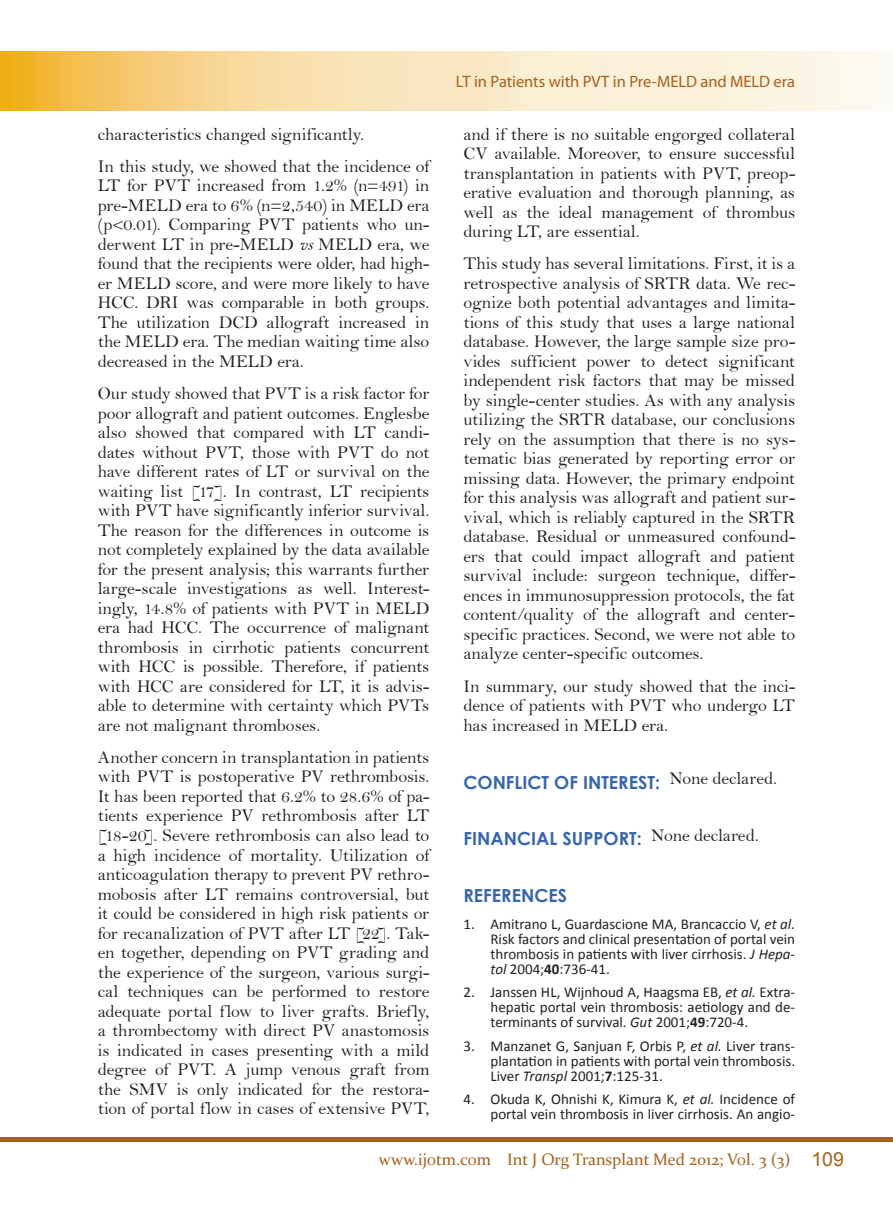
<style>
.page{position:relative;width:893px;height:1212px;background:#fff}
.page>*{position:absolute;margin:0;border:0;box-sizing:border-box;transform-origin:0 0}
.Body{font:18px/19.5px "Bell";letter-spacing:-.01em;color:#231f20;text-align:justify}
.Heading{font:700 18px "Century Gothic";color:#3665b0}
.t1{font:16.5px "Constantia";color:#a6611c}
.Running_Title{font:16.5px "Myriad Pro";letter-spacing:-.005em;color:#a6611c}
.t2{font:15px/15px "Calibri";color:#231f20;text-align:justify}
.s1{font-family:"Bell MT Italic"}
.s2{font-style:italic}
.s3{font-weight:700}
.s4{font-family:"Arial";font-size:19.5px}
</style>
<div class="page">
<div style="left:0;top:1137px;width:893px;height:5px;background:#a6611c"></div>
<img style="left:0;top:52px;width:886px;height:59px">
<p class="Body" style="left:98px;top:124px;width:268px">characteristics changed significantly.</p>
<p class="Body" style="left:98px;top:156px;width:333px">In this study, we showed that the incidence of LT for PVT increased from 1.2% (n=491) in pre-MELD era to 6% (n=2,540) in MELD era (p&lt;0.01). Comparing PVT patients who un&shy;derwent LT in pre-MELD <span class="s1">vs</span> MELD era, we found that the recipients were older, had high&shy;er MELD score, and were more likely to have HCC. DRI was comparable in both groups.<br>The utilization DCD allograft increased in the MELD era. The median waiting time also decreased in the MELD era.</p>
<p class="Body" style="left:98px;top:384px;width:333px">Our study showed that PVT is a risk factor for poor allograft and patient outcomes. Englesbe also showed that compared with LT candi&shy;dates without PVT, those with PVT do not have different rates of LT or survival on the waiting list [17]. In contrast, LT recipients with PVT have significantly inferior survival.<br>The reason for the differences in outcome is not completely explained by the data available for the present analysis; this warrants further large-scale investigations as well. Interest&shy;ingly, 14.8% of patients with PVT in MELD era had HCC. The occurrence of malignant thrombosis in cirrhotic patients concurrent with HCC is possible. Therefore, if patients with HCC are considered for LT, it is advis&shy;able to determine with certainty which PVTs are not malignant thromboses.</p>
<p class="Body" style="left:98px;top:747px;width:333px">Another concern in transplantation in patients with PVT is postoperative PV rethrombosis.<br>It has been reported that 6.2% to 28.6% of pa&shy;tients experience PV rethrombosis after LT [18-20]. Severe rethrombosis can also lead to a high incidence of mortality. Utilization of anticoagulation therapy to prevent PV rethro&shy;mobosis after LT remains controversial, but it could be considered in high risk patients or for recanalization of PVT after LT [22]. Tak&shy;en together, depending on PVT grading and the experience of the surgeon, various surgi&shy;cal techniques can be performed to restore adequate portal flow to liver grafts. Briefly, a thrombectomy with direct PV anastomosis is indicated in cases presenting with a mild degree of PVT. A jump venous graft from the SMV is only indicated for the restora&shy;tion of portal flow in cases of extensive PVT,</p>
<p class="Running_Title" style="left:456px;top:72px;width:341px">LT in Patients with PVT in Pre-MELD and MELD era</p>
<p class="Body" style="left:463px;top:124px;width:333px">and if there is no suitable engorged collateral CV available. Moreover, to ensure successful transplantation in patients with PVT, preop&shy;erative evaluation and thorough planning, as well as the ideal management of thrombus during LT, are essential.</p>
<p class="Body" style="left:463px;top:254px;width:333px">This study has several limitations. First, it is a retrospective analysis of SRTR data. We rec&shy;ognize both potential advantages and limita&shy;tions of this study that uses a large national database. However, the large sample size pro&shy;vides sufficient power to detect significant independent risk factors that may be missed by single-center studies. As with any analysis utilizing the SRTR database, our conclusions rely on the assumption that there is no sys&shy;tematic bias generated by reporting error or missing data. However, the primary endpoint for this analysis was allograft and patient sur&shy;vival, which is reliably captured in the SRTR database. Residual or unmeasured confound&shy;ers that could impact allograft and patient survival include: surgeon technique, differ&shy;ences in immunosuppression protocols, the fat content/quality of the allograft and center&shy;specific practices. Second, we were not able to analyze center-specific outcomes.</p>
<p class="Body" style="left:463px;top:676px;width:333px">In summary, our study showed that the inci&shy;dence of patients with PVT who undergo LT has increased in MELD era.</p>
<p class="Heading" style="left:463px;top:768px;width:315px">CONFLICT OF INTEREST: <sup>None</sup> <sup>declared.</sup></p>
<p class="Heading" style="left:463px;top:825px;width:297px">FINANCIAL SUPPORT: <sup>None</sup> <sup>declared.</sup></p>
<p class="Heading" style="left:463px;top:882px;width:105px">REFERENCES</p>
<p class="t2" style="left:490px;top:916px;width:306px;text-indent:-27px">1. Amitrano L, Guardascione MA, Brancaccio V, <span class="s2">et al.<br></span>Risk factors and clinical presentation of portal vein thrombosis in patients with liver cirrhosis. <span class="s2">J Hepa&shy;tol</span> 2004;<span class="s3">40</span>:736-41.</p>
<p class="t2" style="left:490px;top:984px;width:306px;text-indent:-27px">2. Janssen HL, Wijnhoud A, Haagsma EB, <span class="s2">et al.</span> Extra&shy;hepatic portal vein thrombosis: aetiology and de&shy;terminants of survival. <span class="s2">Gut</span> 2001;<span class="s3">49</span>:720-4.</p>
<p class="t2" style="left:490px;top:1038px;width:306px;text-indent:-27px">3. Manzanet G, Sanjuan F, Orbis P, <span class="s2">et al.</span> Liver trans&shy;plantation in patients with portal vein thrombosis.<br>Liver <span class="s2">Transpl</span> 2001;<span class="s3">7</span>:125-31.</p>
<p class="t2" style="left:463px;top:1091px;width:333px;text-align:right">4. Okuda K, Ohnishi K, Kimura K, <span class="s2">et al.</span> Incidence of portal vein thrombosis in liver cirrhosis. An angio-</p>
<p class="t1" style="left:379px;top:1148px;width:467px">www.ijotm.com Int J Org Transplant Med 2012; Vol. 3 (3) <span class="s4">109</span></p>
</div>
